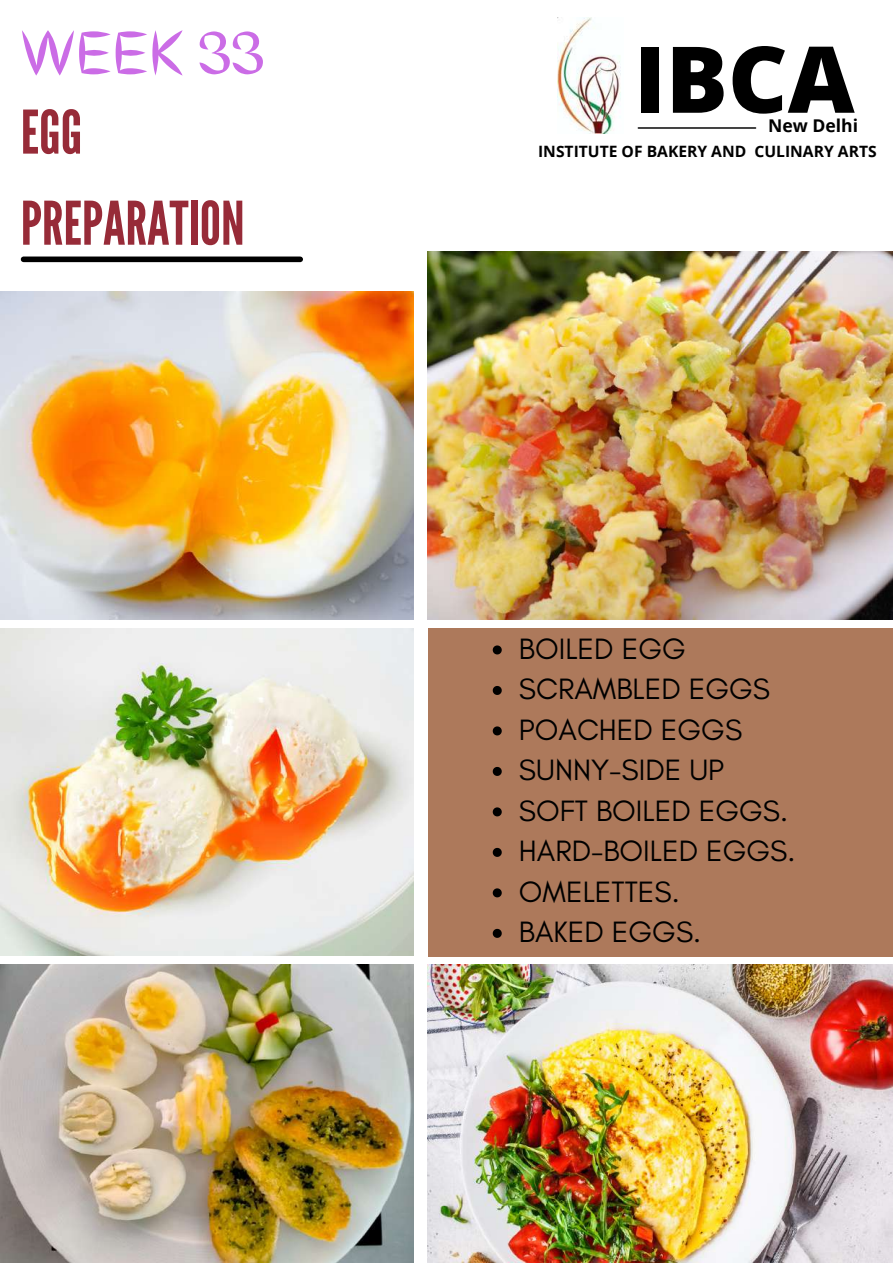
<style>
.page{position:relative;width:893px;height:1264px;background:#fff}
.page>*{position:absolute;margin:0;border:0;box-sizing:border-box;transform-origin:0 0}
.t1{font:800 92.1px "Open Sans";color:#000}
.t2{font:60px/91.1px "League Gothic";color:#972b38}
.t3{font:700 60px "Anahaw";color:#cb6ce6}
.t4{font:30px/40.5px "Glacial Indifference";color:#000}
.t5{font:700 17.55px "Open Sans";color:#000}
.t6{font:700 15.6px "Open Sans";color:#000}
</style>
<div class="page">
<img style="left:557px;top:18px;width:64px;height:115px">
<hr style="left:638px;top:127px;width:117px;height:2px;background:#000">
<img style="left:0;top:292px;width:413px;height:327px">
<img style="left:0;top:628px;width:413px;height:327px">
<img style="left:0;top:964px;width:413px;height:298px">
<div style="left:428px;top:628px;width:464px;height:328px;background:#ad795b"></div>
<svg style="left:492px;top:645px;width:9px;height:9px"></svg>
<svg style="left:492px;top:686px;width:9px;height:9px"></svg>
<svg style="left:492px;top:726px;width:9px;height:9px"></svg>
<svg style="left:492px;top:767px;width:9px;height:9px"></svg>
<svg style="left:492px;top:807px;width:9px;height:9px"></svg>
<svg style="left:492px;top:847px;width:9px;height:9px"></svg>
<svg style="left:492px;top:888px;width:9px;height:9px"></svg>
<svg style="left:492px;top:928px;width:9px;height:9px"></svg>
<div style="left:24px;top:256px;width:276px;height:6px;background:#000"></div>
<img style="left:428px;top:964px;width:464px;height:298px">
<img style="left:428px;top:251px;width:464px;height:368px">
<h2 class="t3" style="left:21px;top:17px;width:245px">WEEK 33</h2>
<h2 class="t2" style="left:21px;top:88px;width:225px">EGG<br>PREPARATION</h2>
<h1 class="t1" style="left:633px;top:14px;width:222px">IBCA</h1>
<p class="t5" style="left:768px;top:113px;width:91px">New Delhi</p>
<p class="t6" style="left:538px;top:140px;width:340px">INSTITUTE OF BAKERY AND CULINARY ARTS</p>
<p class="t4" style="left:519px;top:628px;width:278px">BOILED EGG<br>SCRAMBLED EGGS<br>POACHED EGGS<br>SUNNY-SIDE UP<br>SOFT BOILED EGGS.<br>HARD-BOILED EGGS.<br>OMELETTES.<br>BAKED EGGS.</p>
</div>
